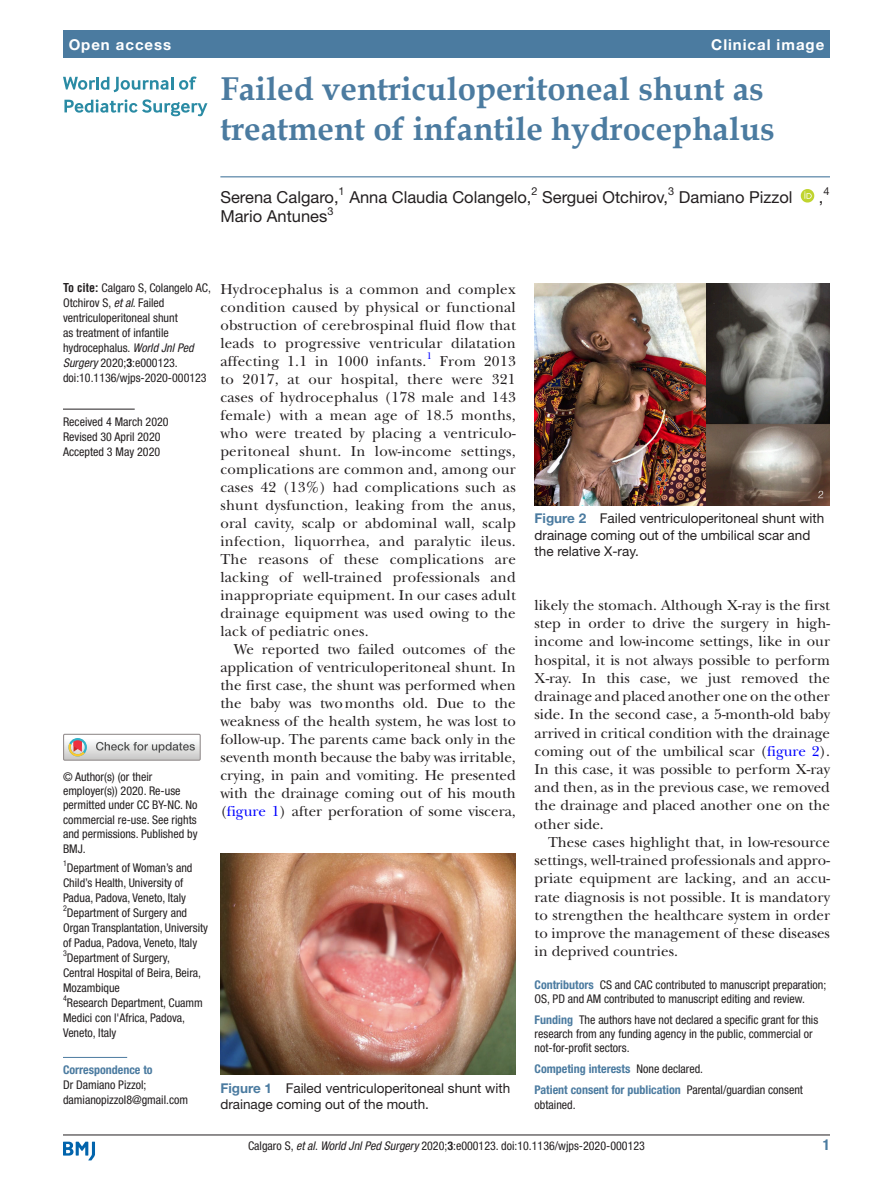
<style>
.page{position:relative;width:893px;height:1191px;background:#fff}
.page>*{position:absolute;margin:0;border:0;box-sizing:border-box;transform-origin:0 0}
.t1{font:700 33px/39px "Book Antiqua";color:#4b7ba0}
.t2{font:16.5px "Helvetica Neue LT Std";color:#231f20}
.t3{font:15px/18px "New Baskerville";color:#231f20;text-align:justify}
.t4{font:700 15px "Helvetica Neue LT Std";letter-spacing:.065em;color:#fff}
.t5{font:700 condensed 15px "Helvetica Neue LT Std";color:#4b7ba0}
.t6{font:13.5px/16.5px "Helvetica Neue LT Std";color:#231f20}
.t7{font:condensed 12px/15px "Helvetica Neue LT Std";color:#231f20}
.t8{font:700 condensed 12px/21.3px "Helvetica Neue LT Std";color:#4b7ba0}
.t9{font:10.95px "Helvetica Neue LT Std";color:#231f20}
.t10{font:9.9px "New Baskerville";color:#00f}
.s1{font-family:"Helvetica LT Std";font-weight:700}
.s2{font-style:italic}
.s3{font-weight:700}
.s4{color:#00f}
.s5{font-weight:700;color:#4b7ba0}
.s6{font-weight:400;color:#231f20}
</style>
<div class="page">
<hr style="left:63px;top:1134px;width:767px;height:1px;background:#231f20">
<svg style="left:63px;top:1141px;width:32px;height:19px"></svg>
<div style="left:63px;top:31px;width:767px;height:27px;background:#4b7ba0"></div>
<hr style="left:220px;top:176px;width:610px;height:1px;background:#4b7ba0">
<svg style="left:801px;top:189px;width:13px;height:13px"></svg>
<hr style="left:63px;top:409px;width:72px;height:1px;background:#231f20">
<hr style="left:63px;top:1057px;width:64px;height:1px;background:#4b7ba0">
<div style="left:63px;top:733px;width:138px;height:27px;border:1px solid #969090"></div>
<svg style="left:64px;top:734px;width:136px;height:26px"></svg>
<svg style="left:63px;top:77px;width:110px;height:15px"></svg>
<svg style="left:179px;top:77px;width:18px;height:13px"></svg>
<svg style="left:64px;top:99px;width:143px;height:17px"></svg>
<img style="left:220px;top:853px;width:296px;height:221px">
<img style="left:535px;top:284px;width:295px;height:221px">
<p class="t4" style="left:69px;top:35px;width:104px">Open access</p>
<p class="t4" style="left:711px;top:35px;width:115px">Clinical image</p>
<h1 class="t1" style="left:220px;top:70px;width:556px">Failed ventriculoperitoneal shunt as treatment of infantile hydrocephalus</h1>
<p class="t2" style="left:220px;top:187px;width:120px">Serena Calgaro,</p>
<p class="t9" style="left:339px;top:185px;width:8px">1</p>
<p class="t2" style="left:349px;top:187px;width:184px">Anna Claudia Colangelo,</p>
<p class="t9" style="left:531px;top:185px;width:8px">2</p>
<p class="t2" style="left:542px;top:187px;width:128px">Serguei Otchirov,</p>
<p class="t9" style="left:668px;top:185px;width:8px">3</p>
<p class="t2" style="left:679px;top:187px;width:115px">Damiano Pizzol</p>
<p class="t2" style="left:220px;top:206px;width:108px">Mario Antunes</p>
<p class="t9" style="left:327px;top:204px;width:8px">3</p>
<p class="t9" style="left:823px;top:185px;width:8px">4</p>
<p class="t2" style="left:819px;top:187px;width:6px">,</p>
<p class="t7" style="left:63px;top:281px;width:149px"><span class="s1">To cite:</span> Calgaro S, Colangelo AC,<br>Otchirov S, <span class="s2">et al</span>. Failed ventriculoperitoneal shunt<br>as treatment of infantile hydrocephalus. <span class="s2">World Jnl Ped<br>Surgery</span> 2020;<span class="s3">3</span>:e000123. doi:10.1136/wjps-2020-000123</p>
<p class="t7" style="left:63px;top:414px;width:107px">Received 4 March 2020<br>Revised 30 April 2020<br>Accepted 3 May 2020</p>
<p class="t7" style="left:63px;top:769px;width:136px;line-height:14.4px">© Author(s) (or their employer(s)) 2020. Re-use permitted under CC BY-NC. No commercial re-use. See rights and permissions. Published by<br>BMJ.</p>
<p class="t7" style="left:63px;top:860px;width:147px"><sup>1</sup>Department of Woman’s and<br>Child’s Health, University of<br>Padua, Padova, Veneto, Italy<br><sup>2</sup>Department of Surgery and<br>Organ Transplantation, University of Padua, Padova, Veneto, Italy<br><sup>3</sup>Department of Surgery,<br>Central Hospital of Beira, Beira,<br>Mozambique<br><sup>4</sup>Research Department, Cuamm<br>Medici con l'Africa, Padova,<br>Veneto, Italy</p>
<p class="t8" style="left:63px;top:1059px;width:91px">Correspondence to</p>
<p class="t7" style="left:63px;top:1077px;width:127px">Dr Damiano Pizzol; damianopizzol8@gmail.com</p>
<p class="t3" style="left:220px;top:280px;width:297px">Hydrocephalus is a common and complex condition caused by physical or functional obstruction of cerebrospinal fluid flow that leads to progressive ventricular dilatation affecting 1.1 in 1000 infants.</p>
<p class="t10" style="left:427px;top:350px;width:7px">1</p>
<p class="t3" style="left:220px;top:352px;width:297px;text-indent:219px">From 2013 to 2017, at our hospital, there were 321 cases of hydrocephalus (178 male and 143 female) with a mean age of 18.5 months, who were treated by placing a ventriculo&shy;peritoneal shunt. In low-income settings, complications are common and, among our cases 42 (13%) had complications such as shunt dysfunction, leaking from the anus, oral cavity, scalp or abdominal wall, scalp infection, liquorrhea, and paralytic ileus.<br>The reasons of these complications are lacking of well-trained professionals and inappropriate equipment. In our cases adult drainage equipment was used owing to the lack of pediatric ones.</p>
<p class="t3" style="left:220px;top:640px;width:297px;text-indent:14px">We reported two failed outcomes of the application of ventriculoperitoneal shunt. In the first case, the shunt was performed when the baby was twomonths old. Due to the weakness of the health system, he was lost to follow-up. The parents came back only in the seventh month because the baby was irritable, crying, in pain and vomiting. He presented with the drainage coming out of his mouth (<span class="s4">figure 1</span>) after perforation of some viscera,</p>
<p class="t6" style="left:220px;top:1079px;width:291px"><span class="s5">Figure 1</span> Failed ventriculoperitoneal shunt with drainage coming out of the mouth.</p>
<p class="t6" style="left:535px;top:510px;width:291px"><span class="s5">Figure 2</span> Failed ventriculoperitoneal shunt with drainage coming out of the umbilical scar and the relative X-ray.</p>
<p class="t3" style="left:535px;top:596px;width:297px">likely the stomach. Although X-ray is the first step in order to drive the surgery in high&shy;income and low-income settings, like in our hospital, it is not always possible to perform X-ray. In this case, we just removed the drainage and placed another one on the other side. In the second case, a 5-month-old baby arrived in critical condition with the drainage coming out of the umbilical scar (<span class="s4">figure 2</span>).<br>In this case, it was possible to perform X-ray and then, as in the previous case, we removed the drainage and placed another one on the other side.</p>
<p class="t3" style="left:535px;top:833px;width:297px;text-indent:13px">These cases highlight that, in low-resource settings, well-trained professionals and appro&shy;priate equipment are lacking, and an accu&shy;rate diagnosis is not possible. It is mandatory to strengthen the healthcare system in order to improve the management of these diseases in deprived countries.</p>
<p class="t7" style="left:535px;top:977px;width:293px;line-height:14.4px"><span class="s5">Contributors</span> CS and CAC contributed to manuscript preparation;<br>OS, PD and AM contributed to manuscript editing and review.</p>
<p class="t7" style="left:535px;top:1012px;width:285px;line-height:14.4px"><span class="s5">Funding</span> The authors have not declared a specific grant for this research from any funding agency in the public, commercial or not-for-profit sectors.</p>
<p class="t8" style="left:535px;top:1057px;width:270px">Competing interests <span class="s6">None declared.<br></span>Patient consent for publication <span class="s6">Parental/guardian consent</span></p>
<p class="t7" style="left:535px;top:1097px;width:43px">obtained.</p>
<p class="t7" style="left:248px;top:1137px;width:398px">Calgaro S, <span class="s2">et al</span>. <span class="s2">World Jnl Ped Surgery</span> 2020;<span class="s3">3</span>:e000123. doi:10.1136/wjps-2020-000123</p>
<p class="t5" style="left:823px;top:1135px;width:9px">1</p>
</div>
